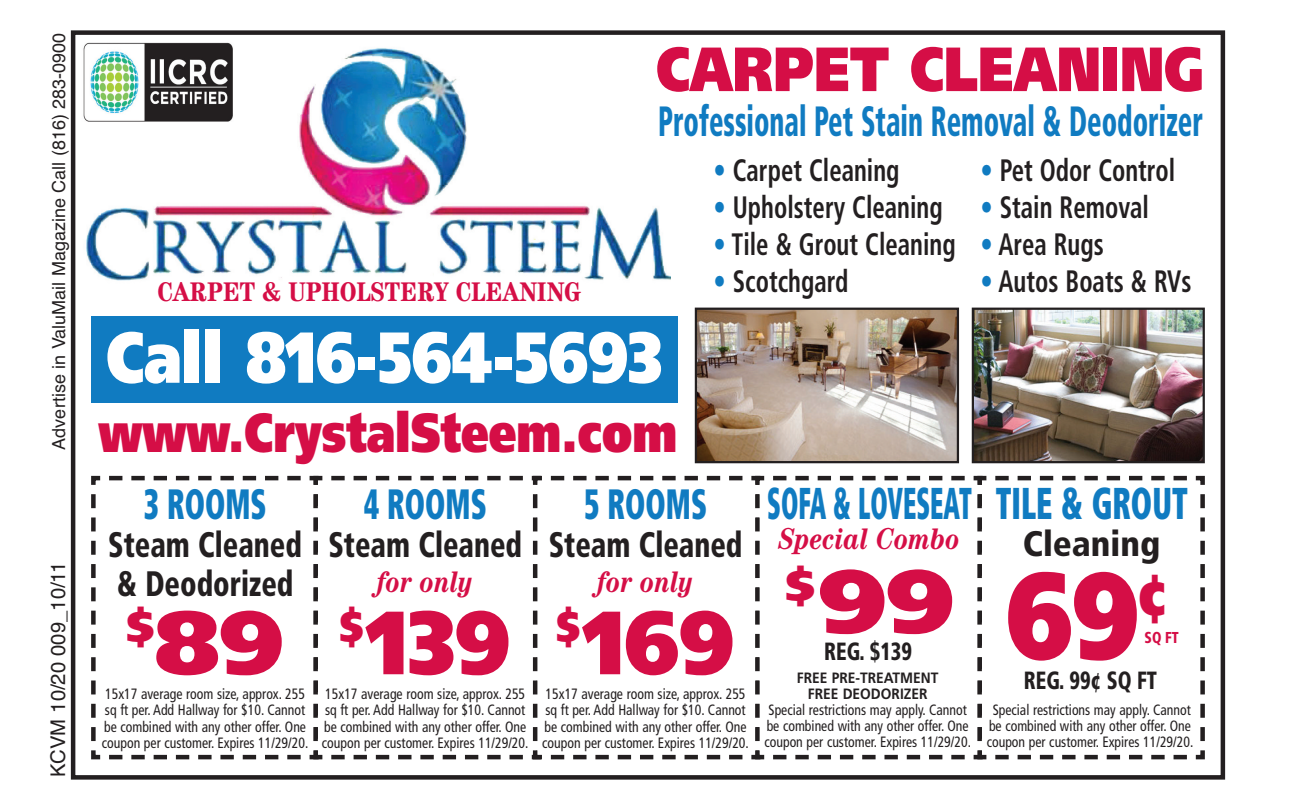
<style>
.page{position:relative;width:1296px;height:810px;background:#fff}
.page>*{position:absolute;margin:0;border:0;box-sizing:border-box;transform-origin:0 0}
.t1{font:900 123.08px "Frutiger";color:#d50e46;scale:.78 1}
.t2{font:900 89.77px "Frutiger";color:#d50e46;scale:.89 1}
.t3{font:900 89.77px "Frutiger";color:#d50e46;scale:1.04 1}
.t4{font:900 89.77px "Frutiger";color:#d50e46;scale:1.1 1}
.t5{font:900 72px "Frutiger";color:#fff;scale:.81 1}
.t6{font:900 62.32px "Frutiger";color:#d50e46;scale:.83 1}
.t7{font:900 55.12px "Frutiger";color:#d50e46;scale:.8 1}
.t8{font:900 condensed 44.55px "Frutiger";color:#107bc1;scale:.56 1}
.t9{font:900 condensed 44.55px "Frutiger";color:#107bc1;scale:.68 1}
.t10{font:900 condensed 42.3px "Frutiger";color:#107bc1;scale:.64 1}
.t11{font:900 condensed 42.3px "Frutiger";color:#107bc1;scale:.68 1}
.t12{font:900 condensed 35.32px/39.6px "Frutiger";color:#231f20;scale:.82 1}
.t13{font:900 condensed 35.32px "Frutiger";color:#231f20}
.t14{font:700 condensed 31.05px "Frutiger";color:#231f20;scale:.8 1}
.t15{font:italic 700 30.38px "Century";color:#d50e46;scale:.82 1}
.t16{font:700 condensed 27px "Century";color:#d50e46}
.t17{font:900 condensed 24.97px "Frutiger";color:#231f20;scale:.82 1}
.t18{font:20.25px "Helvetica";color:#231f20}
.t19{font:18px "Helvetica";color:#231f20}
.t20{font:900 condensed 15.75px "Frutiger";color:#d50e46;scale:.88 1}
.t21{font:condensed 14.85px/16px "Frutiger";color:#231f20;scale:.92 1}
.t22{font:700 14.85px/16px "Frutiger";color:#231f20;text-align:center;scale:.92 1}
.s1{color:#107bc1}
</style>
<div class="page">
<div style="left:71px;top:30px;width:1154px;height:750px;border:4px solid #231f20"></div>
<img style="left:86px;top:48px;width:585px;height:233px">
<svg style="left:91px;top:475px;width:1114px;height:285px"></svg>
<div style="left:91px;top:316px;width:587px;height:86px;background:#107bc1"></div>
<img style="left:698px;top:311px;width:258px;height:149px">
<div style="left:695px;top:308px;width:264px;height:155px;border:2px solid #231f20"></div>
<img style="left:975px;top:311px;width:227px;height:149px">
<div style="left:972px;top:308px;width:233px;height:155px;border:2px solid #231f20"></div>
<img style="left:83px;top:42px;width:153px;height:84px">
<p class="t19" style="left:48px;top:450px;width:418px;rotate:-90deg">Advertise in ValuMail Magazine Call (816) 283-0900</p>
<h3 class="t18" style="left:46px;top:777px;width:217px;rotate:-90deg">KCVM 10/20 009_10/11</h3>
<h3 class="t16" style="left:157px;top:283px;width:425px">CARPET &amp; UPHOLSTERY CLEANING</h3>
<h3 class="t6" style="left:656px;top:44px;width:662px">CARPET CLEANING</h3>
<h3 class="t10" style="left:658px;top:104px;width:853px">Professional Pet Stain Removal &amp; Deodorizer</h3>
<h3 class="t14" style="left:713px;top:157px;width:234px"><span class="s1">•</span> Carpet Cleaning</h3>
<h3 class="t14" style="left:713px;top:195px;width:288px"><span class="s1">•</span> Upholstery Cleaning</h3>
<h3 class="t14" style="left:713px;top:232px;width:304px"><span class="s1">•</span> Tile &amp; Grout Cleaning</h3>
<h3 class="t14" style="left:713px;top:269px;width:170px"><span class="s1">•</span> Scotchgard</h3>
<h3 class="t14" style="left:980px;top:157px;width:245px"><span class="s1">•</span> Pet Odor Control</h3>
<h3 class="t14" style="left:980px;top:195px;width:212px"><span class="s1">•</span> Stain Removal</h3>
<h3 class="t14" style="left:980px;top:232px;width:156px"><span class="s1">•</span> Area Rugs</h3>
<h3 class="t14" style="left:980px;top:269px;width:265px"><span class="s1">•</span> Autos Boats &amp; RVs</h3>
<h3 class="t5" style="left:106px;top:329px;width:688px">Call 816-564-5693</h3>
<h3 class="t7" style="left:99px;top:411px;width:725px">www.CrystalSteem.com</h3>
<h3 class="t11" style="left:144px;top:488px;width:182px">3 ROOMS</h3>
<h3 class="t12" style="left:108px;top:527px;width:238px">Steam Cleaned &amp; Deodorized</h3>
<h2 class="t3" style="left:126px;top:607px;width:153px"><sup>$</sup>89</h2>
<p class="t21" style="left:102px;top:688px;width:226px">15x17 average room size, approx. 255 sq ft per. Add Hallway for $10. Cannot be combined with any other offer. One coupon per customer. Expires 11/29/20.</p>
<h3 class="t11" style="left:364px;top:488px;width:182px">4 ROOMS</h3>
<h3 class="t12" style="left:328px;top:527px;width:238px">Steam Cleaned</h3>
<h3 class="t15" style="left:377px;top:571px;width:119px">for only</h3>
<h2 class="t2" style="left:339px;top:607px;width:193px"><sup>$</sup>139</h2>
<p class="t21" style="left:322px;top:688px;width:226px">15x17 average room size, approx. 255 sq ft per. Add Hallway for $10. Cannot be combined with any other offer. One coupon per customer. Expires 11/29/20.</p>
<h3 class="t11" style="left:584px;top:488px;width:182px">5 ROOMS</h3>
<h3 class="t12" style="left:549px;top:527px;width:238px">Steam Cleaned</h3>
<h3 class="t15" style="left:597px;top:571px;width:119px">for only</h3>
<h2 class="t2" style="left:556px;top:607px;width:201px"><sup>$</sup>169</h2>
<p class="t21" style="left:542px;top:688px;width:226px">15x17 average room size, approx. 255 sq ft per. Add Hallway for $10. Cannot be combined with any other offer. One coupon per customer. Expires 11/29/20.</p>
<h3 class="t8" style="left:767px;top:485px;width:367px">SOFA &amp; LOVESEAT</h3>
<h3 class="t15" style="left:778px;top:528px;width:223px">Special Combo</h3>
<h2 class="t4" style="left:785px;top:566px;width:155px"><sup>$</sup>99</h2>
<h3 class="t17" style="left:824px;top:641px;width:109px">REG. $139</h3>
<p class="t22" style="left:797px;top:671px;width:155px">FREE PRE-TREATMENT<br>FREE DEODORIZER</p>
<p class="t21" style="left:764px;top:703px;width:226px">Special restrictions may apply. Cannot be combined with any other offer. One coupon per customer. Expires 11/29/20.</p>
<h3 class="t9" style="left:996px;top:485px;width:284px">TILE &amp; GROUT</h3>
<h3 class="t13" style="left:1023px;top:529px;width:139px">Cleaning</h3>
<h1 class="t1" style="left:1007px;top:567px;width:206px">69<sup>¢</sup></h1>
<p class="t20" style="left:1145px;top:631px;width:40px">SQ FT</p>
<h3 class="t17" style="left:1024px;top:671px;width:164px">REG. 99¢ SQ FT</h3>
<p class="t21" style="left:987px;top:703px;width:226px;text-align:center">Special restrictions may apply. Cannot be combined with any other offer. One coupon per customer. Expires 11/29/20.</p>
</div>
